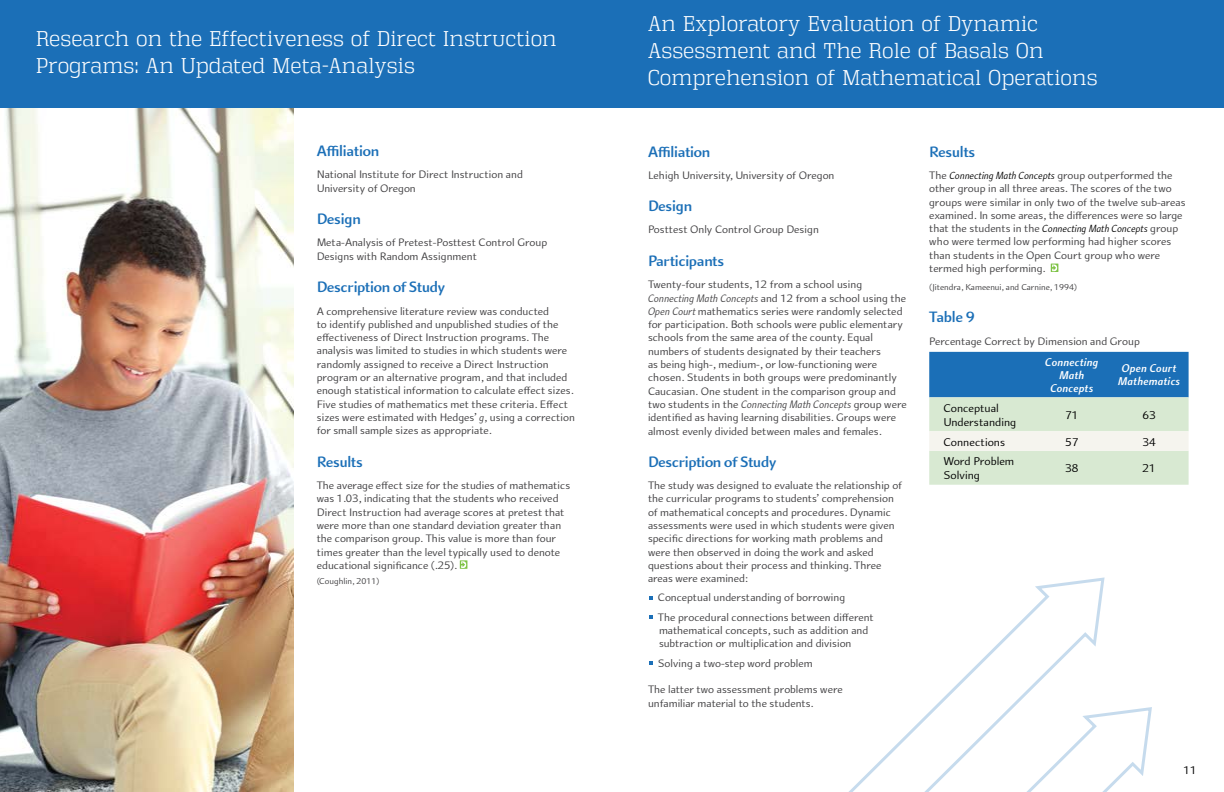
<style>
.page{position:relative;width:1224px;height:792px;background:#fff}
.page>*{position:absolute;margin:0;border:0;box-sizing:border-box;transform-origin:0 0}
.t1{font:21px/27px "Vectipede Lt";letter-spacing:.03em;color:#fff}
.t2{font:700 16px "Arum Sans";letter-spacing:-.005em;color:#1b6fb7}
.t3{font:12px/14.4px "Arum Sans";color:#000}
.t4{font:italic 700 12px/13px "Arum Sans";letter-spacing:.03em;color:#fff;text-align:center}
.t5{font:11.5px/13.3px "Arum Sans";color:#414042}
.t6{font:9px "Arum Sans";color:#414042}
.s1{font-style:italic}
.s2{font-style:italic;font-size:11px;color:#000}
</style>
<div class="page">
<svg style="left:460px;top:560px;width:7px;height:9px"></svg>
<svg style="left:461px;top:561px;width:5px;height:7px"></svg>
<div style="left:0;top:0;width:1224px;height:108px;background:#1b6fb7"></div>
<img style="left:0;top:108px;width:294px;height:684px">
<svg style="left:649px;top:596px;width:4px;height:3px"></svg>
<svg style="left:649px;top:615px;width:4px;height:4px"></svg>
<svg style="left:649px;top:661px;width:4px;height:4px"></svg>
<svg style="left:1051px;top:264px;width:7px;height:8px"></svg>
<svg style="left:1052px;top:265px;width:5px;height:6px"></svg>
<svg style="left:929px;top:352px;width:260px;height:133px;background:#9cc1cd"></svg>
<svg style="left:1106px;top:707px;width:46px;height:85px"></svg>
<svg style="left:849px;top:577px;width:257px;height:215px"></svg>
<h1 class="t1" style="left:36px;top:25px;width:522px">Research on the Effectiveness of Direct Instruction<br>Programs: An Updated Meta-Analysis</h1>
<h2 class="t2" style="left:317px;top:141px;width:64px">Affiliation</h2>
<p class="t5" style="left:317px;top:168px;width:208px">National Institute for Direct Instruction and<br>University of Oregon</p>
<h2 class="t2" style="left:317px;top:209px;width:46px">Design</h2>
<p class="t5" style="left:317px;top:236px;width:232px">Meta-Analysis of Pretest-Posttest Control Group<br>Designs with Random Assignment</p>
<h2 class="t2" style="left:317px;top:278px;width:130px">Description of Study</h2>
<p class="t5" style="left:317px;top:304px;width:260px">A comprehensive literature review was conducted<br>to identify published and unpublished studies of the effectiveness of Direct Instruction programs. The analysis was limited to studies in which students were randomly assigned to receive a Direct Instruction program or an alternative program, and that included enough statistical information to calculate effect sizes.<br>Five studies of mathematics met these criteria. Effect sizes were estimated with Hedges’ <span class="s1">g</span>, using a correction for small sample sizes as appropriate.</p>
<h2 class="t2" style="left:317px;top:452px;width:47px">Results</h2>
<p class="t5" style="left:317px;top:479px;width:255px">The average effect size for the studies of mathematics was 1.03, indicating that the students who received Direct Instruction had average scores at pretest that were more than one standard deviation greater than the comparison group. This value is more than four times greater than the level typically used to denote educational significance (.25).</p>
<p class="t6" style="left:317px;top:576px;width:64px">(Coughlin, 2011)</p>
<h1 class="t1" style="left:648px;top:10px;width:451px">An Exploratory Evaluation of Dynamic<br>Assessment and The Role of Basals On<br>Comprehension of Mathematical Operations</h1>
<h2 class="t2" style="left:648px;top:142px;width:64px">Affiliation</h2>
<p class="t5" style="left:648px;top:169px;width:188px">Lehigh University, University of Oregon</p>
<h2 class="t2" style="left:648px;top:196px;width:46px">Design</h2>
<p class="t5" style="left:648px;top:223px;width:172px">Posttest Only Control Group Design</p>
<h2 class="t2" style="left:648px;top:251px;width:78px">Participants</h2>
<p class="t5" style="left:648px;top:278px;width:260px">Twenty-four students, 12 from a school using <span class="s1">Connecting Math Concepts</span> and 12 from a school using the <span class="s1">Open Court</span> mathematics series were randomly selected for participation. Both schools were public elementary schools from the same area of the county. Equal numbers of students designated by their teachers<br>as being high-, medium-, or low-functioning were chosen. Students in both groups were predominantly Caucasian. One student in the comparison group and two students in the <span class="s1">Connecting Math Concepts</span> group were identified as having learning disabilities. Groups were almost evenly divided between males and females.</p>
<h2 class="t2" style="left:648px;top:452px;width:130px">Description of Study</h2>
<p class="t5" style="left:648px;top:479px;width:256px">The study was designed to evaluate the relationship of the curricular programs to students’ comprehension of mathematical concepts and procedures. Dynamic assessments were used in which students were given specific directions for working math problems and were then observed in doing the work and asked questions about their process and thinking. Three areas were examined:</p>
<p class="t5" style="left:658px;top:588px;width:217px;line-height:19.3px">Conceptual understanding of borrowing<br>The procedural connections between different</p>
<p class="t5" style="left:659px;top:624px;width:211px">mathematical concepts, such as addition and subtraction or multiplication and division</p>
<p class="t5" style="left:658px;top:656px;width:156px">Solving a two-step word problem</p>
<p class="t5" style="left:648px;top:683px;width:196px">The latter two assessment problems were unfamiliar material to the students.</p>
<h2 class="t2" style="left:929px;top:142px;width:47px">Results</h2>
<p class="t5" style="left:929px;top:169px;width:258px">The <span class="s2">Connecting Math Concepts</span> group outperformed the other group in all three areas. The scores of the two groups were similar in only two of the twelve sub-areas examined. In some areas, the differences were so large that the students in the <span class="s2">Connecting Math Concepts</span> group who were termed low performing had higher scores than students in the Open Court group who were termed high performing.</p>
<p class="t6" style="left:929px;top:282px;width:149px">(Jitendra, Kameenui, and Carnine, 1994)</p>
<h2 class="t2" style="left:929px;top:308px;width:47px">Table 9</h2>
<p class="t5" style="left:929px;top:334px;width:212px">Percentage Correct by Dimension and Group</p>
<p class="t4" style="left:1045px;top:356px;width:54px">Connecting<br>Math<br>Concepts</p>
<p class="t4" style="left:1118px;top:362px;width:63px">Open Court<br>Mathematics</p>
<p class="t3" style="left:944px;top:401px;width:74px">Conceptual<br>Understanding</p>
<p class="t3" style="left:1065px;top:408px;width:15px">71</p>
<p class="t3" style="left:1142px;top:408px;width:15px">63</p>
<p class="t3" style="left:944px;top:435px;width:63px">Connections</p>
<p class="t3" style="left:1065px;top:435px;width:15px">57</p>
<p class="t3" style="left:1142px;top:435px;width:15px">34</p>
<p class="t3" style="left:944px;top:454px;width:72px">Word Problem<br>Solving</p>
<p class="t3" style="left:1065px;top:461px;width:15px">38</p>
<p class="t3" style="left:1142px;top:461px;width:15px">21</p>
<p class="t3" style="left:1184px;top:763px;width:15px">11</p>
</div>
